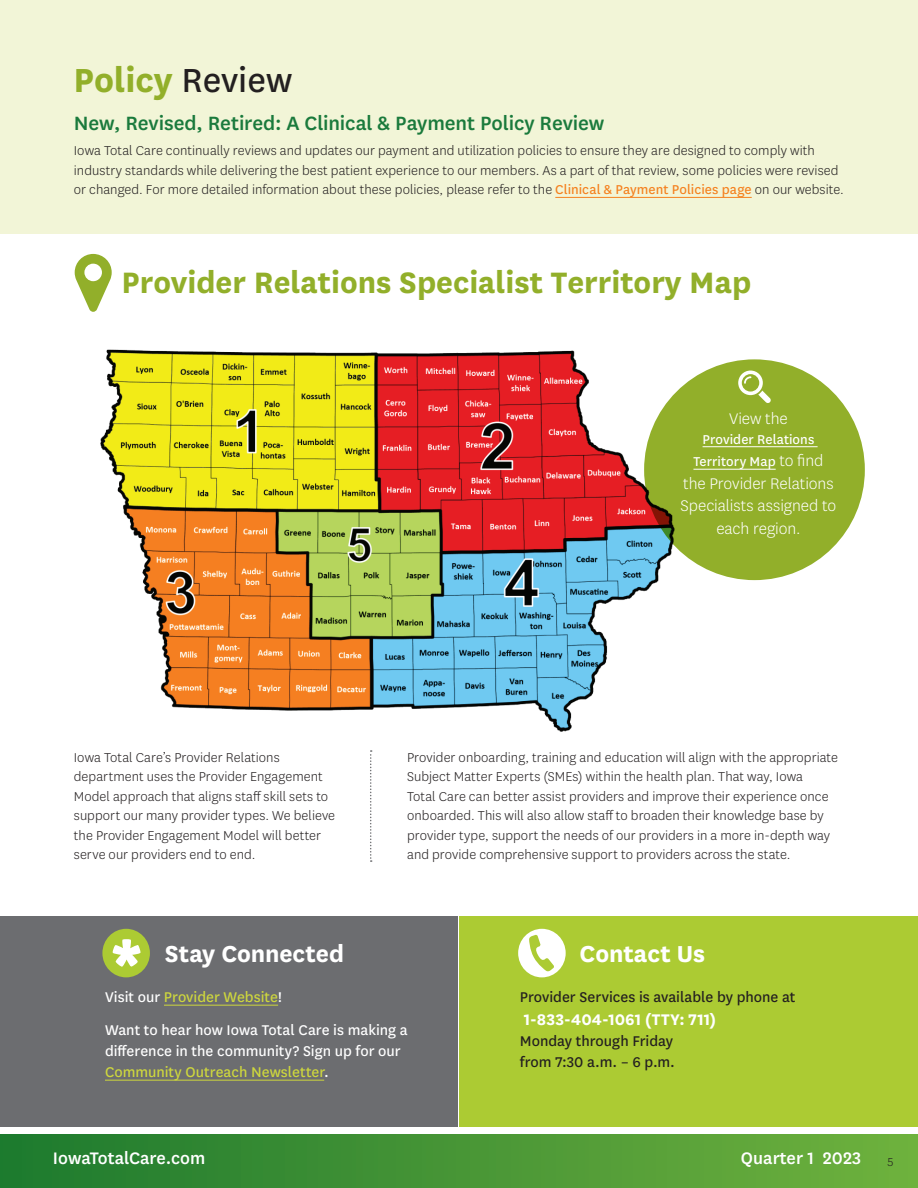
<style>
.page{position:relative;width:918px;height:1188px;background:#fff}
.page>*{position:absolute;margin:0;border:0;box-sizing:border-box;transform-origin:0 0}
.t1{font:700 39px "Centene Sans";color:#92af2a}
.t2{font:700 34.5px "Centene Sans";color:#92af2a}
.t3{font:700 27px "Centene Sans";color:#fff}
.t4{font:500 22.5px "Centene Sans";letter-spacing:-.005em;color:#1a7a3c}
.t5{font:500 19.5px "Centene Sans";color:#fff}
.t6{font:300 18px/22.5px "Centene Sans";letter-spacing:-.005em;color:#fff;text-align:center}
.t7{font:700 18px "Centene Sans";letter-spacing:.01em;color:#fff}
.t8{font:16.5px/21px "Centene Sans";color:#fff}
.t9{font:16.5px/21px "Centene Sans";color:#231f20}
.t10{font:16.5px "Centene Sans";color:#ced73d}
.t11{font:300 15px/19.5px "Centene Sans";letter-spacing:.005em;color:#231f20}
.t12{font:15px/22.5px "Centene Sans";letter-spacing:.005em;color:#fff;text-align:center}
.t13{font:300 13.5px "Centene Sans";color:#231f20}
.s1{font-weight:400;color:#231f20}
.s2{font-weight:400;color:#f58220}
.s3{font-weight:300;font-size:18px}
.s4{color:#fff}
.s5{color:#ced73d}
</style>
<div class="page">
<div style="left:0;top:1134px;width:918px;height:54px;background:linear-gradient(to right,#1d7a2e,#70b23d)"></div>
<div style="left:0;top:0;width:918px;height:234px;background:#f2f5d7"></div>
<div style="left:459px;top:916px;width:459px;height:210px;background:#accb33"></div>
<div style="left:0;top:916px;width:458px;height:210px;background:#6c6d70"></div>
<hr style="left:555px;top:197px;width:197px;height:1px;background:#f58220">
<hr style="left:164px;top:1005px;width:114px;height:1px;background:#ced73d">
<hr style="left:105px;top:1080px;width:219px;height:1px;background:#ced73d">
<svg style="left:75px;top:254px;width:37px;height:58px"></svg>
<img style="left:100px;top:349px;width:573px;height:383px">
<svg style="left:370px;top:750px;width:2px;height:112px"></svg>
<div style="left:644px;top:359px;width:221px;height:221px;background:#92af2a;border-radius:50%"></div>
<hr style="left:703px;top:446px;width:115px;height:1px;background:#fff">
<hr style="left:693px;top:469px;width:83px;height:1px;background:#fff">
<svg style="left:738px;top:371px;width:33px;height:32px"></svg>
<div style="left:102px;top:929px;width:48px;height:48px;background:#accb33;border-radius:50%"></div>
<svg style="left:113px;top:939px;width:28px;height:28px"></svg>
<div style="left:518px;top:929px;width:48px;height:48px;background:#fff;border-radius:50%"></div>
<svg style="left:529px;top:935px;width:25px;height:37px"></svg>
<h2 class="t1" style="left:74px;top:53px;width:220px">Policy <span class="s1">Review</span></h2>
<p class="t4" style="left:74px;top:108px;width:532px">New, Revised, Retired: A Clinical &amp; Payment Policy Review</p>
<p class="t11" style="left:74px;top:141px;width:771px">Iowa Total Care continually reviews and updates our payment and utilization policies to ensure they are designed to comply with industry standards while delivering the best patient experience to our members. As a part of that review, some policies were revised or changed. For more detailed information about these policies, please refer to the <span class="s2">Clinical &amp; Payment Policies page</span> on our website.</p>
<h3 class="t2" style="left:121px;top:258px;width:631px">Provider Relations Specialist Territory Map</h3>
<p class="t6" style="left:729px;top:407px;width:60px">View the</p>
<p class="t12" style="left:693px;top:427px;width:131px">Provider Relations<br>Territory Map <span class="s3">to find</span></p>
<p class="t6" style="left:681px;top:471px;width:157px">the Provider Relations<br>Specialists assigned to each region.</p>
<p class="t11" style="left:74px;top:747px;width:263px">Iowa Total Care’s Provider Relations department uses the Provider Engagement Model approach that aligns staff skill sets to support our many provider types. We believe the Provider Engagement Model will better serve our providers end to end.</p>
<p class="t11" style="left:407px;top:747px;width:432px">Provider onboarding, training and education will align with the appropriate Subject Matter Experts (SMEs) within the health plan. That way, Iowa<br>Total Care can better assist providers and improve their experience once onboarded. This will also allow staff to broaden their knowledge base by provider type, support the needs of our providers in a more in-depth way and provide comprehensive support to providers across the state.</p>
<h3 class="t3" style="left:165px;top:934px;width:181px">Stay Connected</h3>
<p class="t10" style="left:105px;top:986px;width:178px"><span class="s4">Visit our</span> Provider Website<span class="s4">!</span></p>
<p class="t8" style="left:105px;top:1019px;width:304px">Want to hear how Iowa Total Care is making a difference in the community? Sign up for our<br><span class="s5">Community Outreach Newsletter</span>.</p>
<h3 class="t3" style="left:580px;top:934px;width:127px">Contact Us</h3>
<p class="t9" style="left:520px;top:986px;width:277px">Provider Services is available by phone at</p>
<p class="t7" style="left:524px;top:1006px;width:194px">1-833-404-1061 (TTY: 711)</p>
<p class="t9" style="left:520px;top:1029px;width:157px">Monday through Friday from 7:30 a.m. – 6 p.m.</p>
<p class="t5" style="left:53px;top:1145px;width:154px">IowaTotalCare.com</p>
<p class="t5" style="left:741px;top:1145px;width:122px">Quarter 1 2023</p>
<p class="t13" style="left:887px;top:1154px;width:7px">5</p>
</div>
